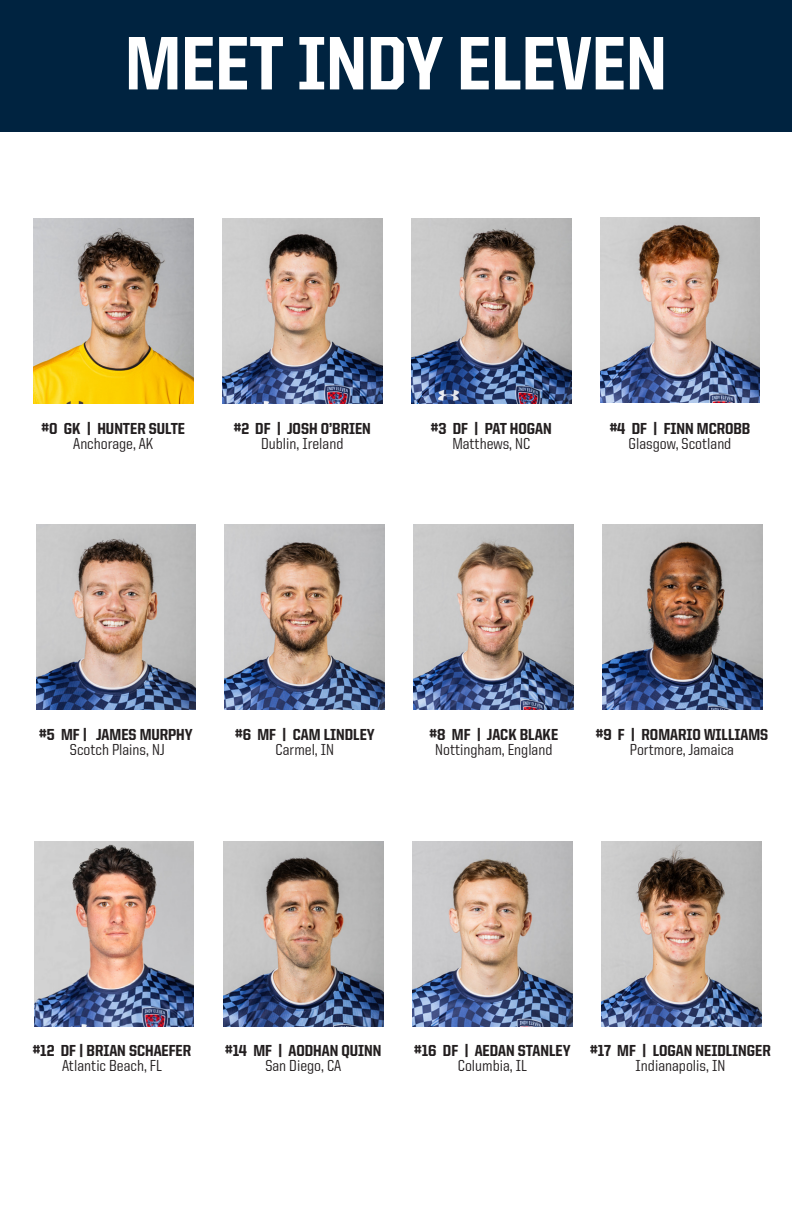
<style>
.page{position:relative;width:792px;height:1224px;background:#fff}
.page>*{position:absolute;margin:0;border:0;box-sizing:border-box;transform-origin:0 0}
.t1{font:800 76px "United Sans Semi Cond";color:#fff}
.t2{font:800 16px "United Sans Semi Cond";color:#231f20}
.t3{font:500 16px "United Sans Semi Cond";color:#231f20}
</style>
<div class="page">
<img style="left:33px;top:219px;width:160px;height:185px">
<img style="left:36px;top:525px;width:160px;height:185px">
<img style="left:223px;top:841px;width:160px;height:185px">
<img style="left:34px;top:841px;width:160px;height:185px">
<img style="left:222px;top:219px;width:160px;height:185px">
<img style="left:225px;top:525px;width:160px;height:185px">
<img style="left:412px;top:841px;width:160px;height:185px">
<img style="left:411px;top:219px;width:160px;height:185px">
<img style="left:414px;top:525px;width:160px;height:185px">
<img style="left:601px;top:841px;width:160px;height:185px">
<img style="left:600px;top:218px;width:160px;height:185px">
<img style="left:603px;top:524px;width:160px;height:185px">
<div style="left:0;top:0;width:792px;height:132px;background:#002340"></div>
<p class="t1" style="left:125px;top:23px;width:543px">MEET INDY ELEVEN</p>
<p class="t2" style="left:42px;top:420px;width:145px">#0 GK | HUNTER SULTE</p>
<p class="t3" style="left:73px;top:435px;width:82px">Anchorage, AK</p>
<p class="t2" style="left:234px;top:420px;width:139px">#2 DF | JOSH O’BRIEN</p>
<p class="t3" style="left:261px;top:435px;width:84px">Dublin, Ireland</p>
<p class="t2" style="left:431px;top:420px;width:123px">#3 DF | PAT HOGAN</p>
<p class="t3" style="left:452px;top:435px;width:80px">Matthews, NC</p>
<p class="t2" style="left:610px;top:420px;width:142px">#4 DF | FINN MCROBB</p>
<p class="t3" style="left:629px;top:435px;width:104px">Glasgow, Scotland</p>
<p class="t2" style="left:39px;top:726px;width:155px">#5 MF | JAMES MURPHY</p>
<p class="t3" style="left:70px;top:741px;width:96px">Scotch Plains, NJ</p>
<p class="t2" style="left:235px;top:726px;width:141px">#6 MF | CAM LINDLEY</p>
<p class="t3" style="left:276px;top:741px;width:60px">Carmel, IN</p>
<p class="t2" style="left:430px;top:726px;width:130px">#8 MF | JACK BLAKE</p>
<p class="t3" style="left:435px;top:741px;width:119px">Nottingham, England</p>
<p class="t2" style="left:596px;top:726px;width:174px">#9 F | ROMARIO WILLIAMS</p>
<p class="t3" style="left:630px;top:741px;width:106px">Portmore, Jamaica</p>
<p class="t2" style="left:33px;top:1042px;width:160px">#12 DF | BRIAN SCHAEFER</p>
<p class="t3" style="left:62px;top:1058px;width:101px">Atlantic Beach, FL</p>
<p class="t2" style="left:225px;top:1042px;width:158px">#14 MF | AODHAN QUINN</p>
<p class="t3" style="left:265px;top:1058px;width:77px">San Diego, CA</p>
<p class="t2" style="left:414px;top:1042px;width:158px">#16 DF | AEDAN STANLEY</p>
<p class="t3" style="left:458px;top:1058px;width:71px">Columbia, IL</p>
<p class="t2" style="left:590px;top:1042px;width:182px">#17 MF | LOGAN NEIDLINGER</p>
<p class="t3" style="left:636px;top:1058px;width:91px">Indianapolis, IN</p>
</div>
